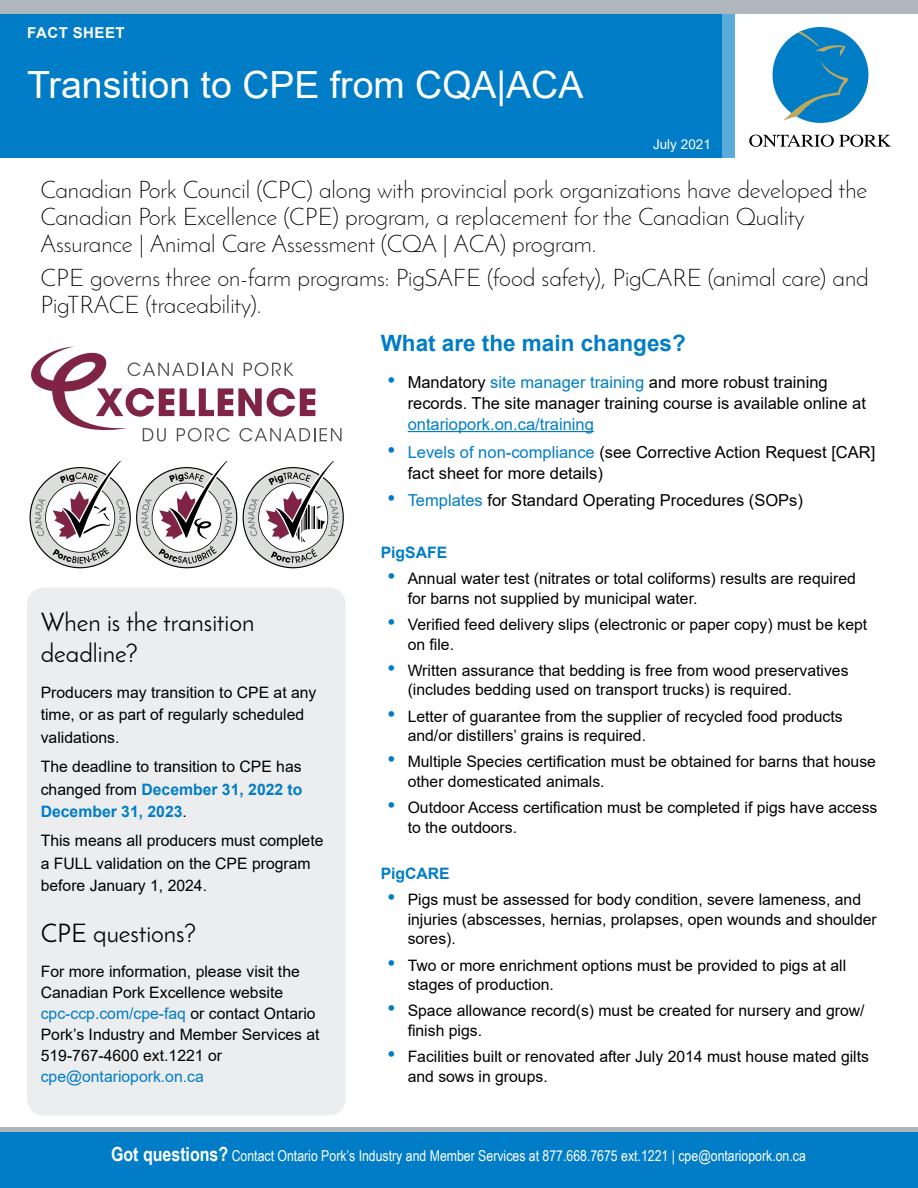
<style>
.page{position:relative;width:918px;height:1188px;background:#fff}
.page>*{position:absolute;margin:0;border:0;box-sizing:border-box;transform-origin:0 0}
.t1{font:37.5px "Arial";color:#fff}
.t2{font:25.5px/30.6px "Josefin Sans";color:#000}
.t3{font:300 24.3px/27px "Josefin Sans";color:#000}
.t4{font:700 22.5px "Arial";color:#007dc6}
.t5{font:16.5px/21px "Arial";color:#000}
.t6{font:15.75px/19.5px "Arial";color:#000}
.t7{font:700 15.75px "Arial";color:#007dc6}
.t8{font:15px "Arial Narrow";color:#fff}
.t9{font:700 15px "Arial";letter-spacing:.035em;color:#fff}
.t10{font:13.5px "Arial";color:#fff}
.s1{font-weight:700;color:#007dc6}
.s2{color:#007dc6}
.s3{font-size:22.5px;color:#007dc6}
.s4{font-weight:700;font-size:19.5px}
</style>
<div class="page">
<div style="left:0;top:14px;width:723px;height:144px;background:#007dc6"></div>
<div style="left:773px;top:27px;width:95px;height:96px;background:#007dc5;border-radius:50%"></div>
<svg style="left:783px;top:31px;width:65px;height:90px"></svg>
<svg style="left:749px;top:135px;width:142px;height:12px"></svg>
<div style="left:723px;top:14px;width:12px;height:144px;background:#59abda"></div>
<div style="left:0;top:0;width:918px;height:14px;background:#b0b7bc"></div>
<svg style="left:0;top:1127px;width:918px;height:6px;background:#92adbd"></svg>
<div style="left:0;top:1133px;width:918px;height:55px;background:#007dc6"></div>
<div style="left:27px;top:588px;width:319px;height:527px;background:#ebedee;border-radius:16px"></div>
<hr style="left:408px;top:431px;width:186px;height:1px;background:#007dc6">
<svg style="left:243px;top:461px;width:101px;height:107px"></svg>
<svg style="left:30px;top:461px;width:207px;height:107px"></svg>
<svg style="left:31px;top:347px;width:311px;height:95px"></svg>
<p class="t9" style="left:27px;top:22px;width:99px">FACT SHEET</p>
<p class="t1" style="left:27px;top:59px;width:558px">Transition to CPE from CQA|ACA</p>
<p class="t10" style="left:653px;top:135px;width:59px">July 2021</p>
<p class="t3" style="left:40px;top:176px;width:828px">Canadian Pork Council (CPC) along with provincial pork organizations have developed the<br>Canadian Pork Excellence (CPE) program, a replacement for the Canadian Quality<br>Assurance | Animal Care Assessment (CQA | ACA) program.</p>
<p class="t3" style="left:40px;top:264px;width:830px">CPE governs three on-farm programs: PigSAFE (food safety), PigCARE (animal care) and<br>PigTRACE (traceability).</p>
<p class="t2" style="left:41px;top:607px;width:215px">When is the transition deadline?</p>
<p class="t6" style="left:41px;top:681px;width:277px;line-height:22.5px">Producers may transition to CPE at any time, or as part of regularly scheduled validations.</p>
<p class="t6" style="left:41px;top:755px;width:263px;line-height:22.5px;text-align:justify">The deadline to transition to CPE has changed from <span class="s1">December 31, 2022 to December 31, 2023</span>.</p>
<p class="t6" style="left:41px;top:829px;width:284px;line-height:22.5px">This means all producers must complete a FULL validation on the CPE program before January 1, 2024.</p>
<p class="t2" style="left:41px;top:918px;width:157px">CPE questions?</p>
<p class="t6" style="left:41px;top:961px;width:280px;line-height:21px">For more information, please visit the Canadian Pork Excellence website <span class="s2">cpc-ccp.com/cpe-faq</span> or contact Ontario Pork’s Industry and Member Services at 519-767-4600 ext.1221 or <span class="s2">cpe@ontariopork.on.ca</span></p>
<p class="t4" style="left:381px;top:328px;width:307px">What are the main changes?</p>
<p class="t5" style="left:408px;top:371px;width:460px;text-indent:-20px"><span class="s3">•</span> Mandatory <span class="s2">site manager training</span> and more robust training records. The site manager training course is available online at <span class="s2">ontariopork.on.ca/training</span></p>
<p class="t5" style="left:408px;top:441px;width:469px;text-indent:-20px"><span class="s3">•</span> <span class="s2">Levels of non-compliance</span> (see Corrective Action Request [CAR] fact sheet for more details)</p>
<p class="t5" style="left:387px;top:490px;width:417px"><span class="s3">•</span> <span class="s2">Templates</span> for Standard Operating Procedures (SOPs)</p>
<p class="t7" style="left:381px;top:542px;width:68px">PigSAFE</p>
<p class="t6" style="left:408px;top:569px;width:450px;text-indent:-20px"><span class="s3">•</span> Annual water test (nitrates or total coliforms) results are required for barns not supplied by municipal water.</p>
<p class="t6" style="left:408px;top:615px;width:461px;text-indent:-20px"><span class="s3">•</span> Verified feed delivery slips (electronic or paper copy) must be kept on file.</p>
<p class="t6" style="left:408px;top:661px;width:442px;text-indent:-20px"><span class="s3">•</span> Written assurance that bedding is free from wood preservatives (includes bedding used on transport trucks) is required.</p>
<p class="t6" style="left:408px;top:706px;width:437px;text-indent:-20px"><span class="s3">•</span> Letter of guarantee from the supplier of recycled food products and/or distillers’ grains is required.</p>
<p class="t6" style="left:408px;top:752px;width:470px;text-indent:-20px"><span class="s3">•</span> Multiple Species certification must be obtained for barns that house other domesticated animals.</p>
<p class="t6" style="left:408px;top:798px;width:471px;text-indent:-20px"><span class="s3">•</span> Outdoor Access certification must be completed if pigs have access to the outdoors.</p>
<p class="t7" style="left:381px;top:863px;width:71px">PigCARE</p>
<p class="t6" style="left:408px;top:890px;width:471px;text-indent:-20px"><span class="s3">•</span> Pigs must be assessed for body condition, severe lameness, and injuries (abscesses, hernias, prolapses, open wounds and shoulder sores).</p>
<p class="t6" style="left:408px;top:955px;width:440px;text-indent:-20px"><span class="s3">•</span> Two or more enrichment options must be provided to pigs at all stages of production.</p>
<p class="t6" style="left:408px;top:1001px;width:458px;text-indent:-20px"><span class="s3">•</span> Space allowance record(s) must be created for nursery and grow/ finish pigs.</p>
<p class="t6" style="left:408px;top:1047px;width:463px;text-indent:-20px"><span class="s3">•</span> Facilities built or renovated after July 2014 must house mated gilts and sows in groups.</p>
<p class="t8" style="left:111px;top:1145px;width:696px"><span class="s4">Got questions?</span> Contact Ontario Pork’s Industry and Member Services at 877.668.7675 ext.1221 | cpe@ontariopork.on.ca</p>
</div>
